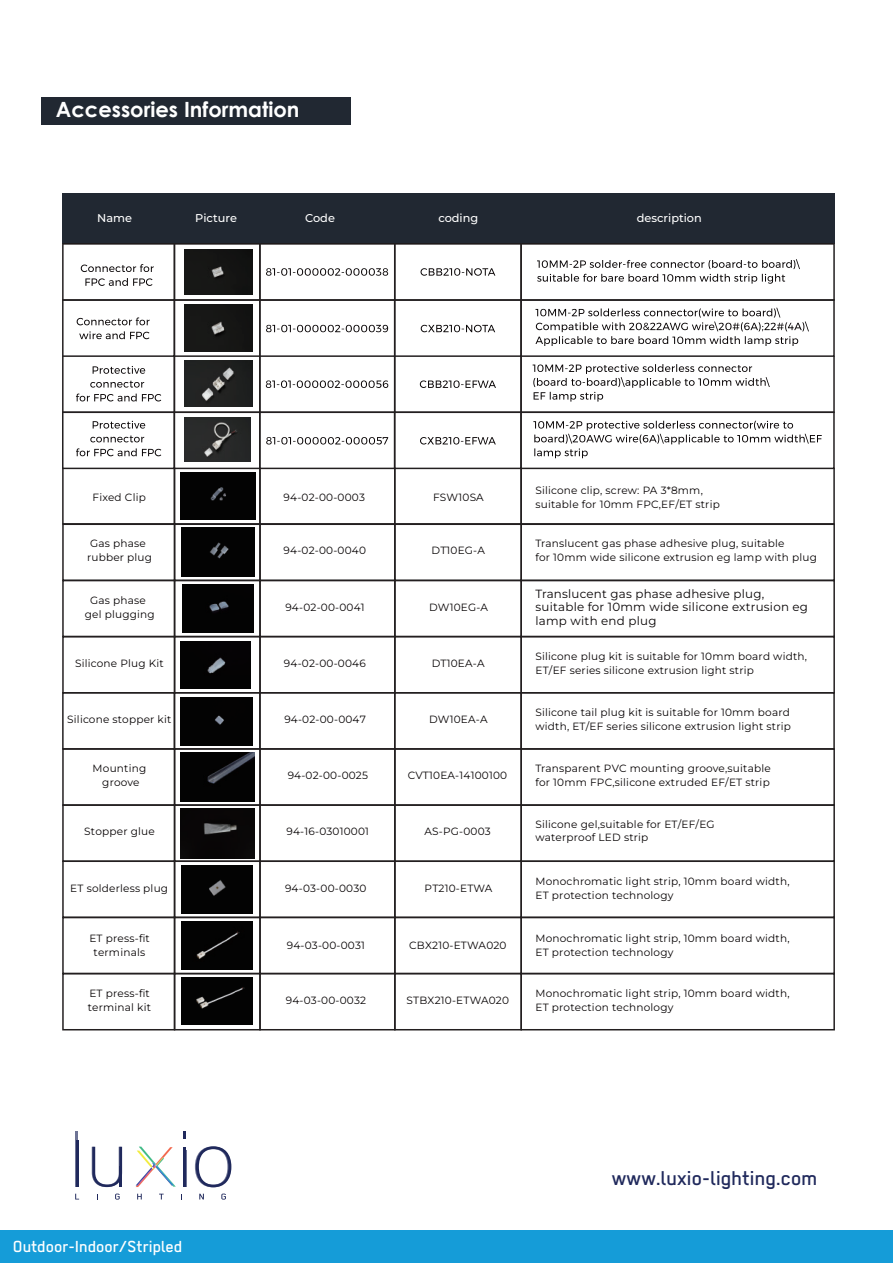
<style>
.page{position:relative;width:893px;height:1263px;background:#fff}
.page>*{position:absolute;margin:0;border:0;box-sizing:border-box;transform-origin:0 0}
.t1{font:500 22.5px "Regular";color:#20295c}
.t2{font:700 21px "Century Gothic";color:#fff}
.t3{font:500 18px "Regular";color:#fff}
.t4{font:11.85px/13.8px "Montserrat";letter-spacing:.02em;color:#070304}
.t5{font:500 11.25px "Montserrat";color:#fff}
.t6{font:10.5px/13.8px "Montserrat";letter-spacing:.02em;color:#070304}
</style>
<div class="page">
<div style="left:41px;top:97px;width:309px;height:28px;background:#212832"></div>
<svg style="left:136px;top:1147px;width:40px;height:40px"></svg>
<hr style="left:183px;top:1147px;width:2px;height:40px;background:#20295c">
<hr style="left:76px;top:1140px;width:3px;height:47px;background:#20295c">
<hr style="left:75px;top:1131px;width:3px;height:56px;background:#20295c">
<svg style="left:92px;top:1147px;width:30px;height:40px"></svg>
<hr style="left:120px;top:1167px;width:2px;height:20px;background:#20295c">
<hr style="left:184px;top:1150px;width:2px;height:37px;background:#20295c">
<svg style="left:183px;top:1131px;width:2px;height:8px"></svg>
<svg style="left:195px;top:1146px;width:36px;height:41px"></svg>
<svg style="left:75px;top:1194px;width:4px;height:5px"></svg>
<svg style="left:115px;top:1193px;width:5px;height:6px"></svg>
<svg style="left:137px;top:1194px;width:5px;height:5px"></svg>
<svg style="left:159px;top:1194px;width:5px;height:5px"></svg>
<svg style="left:199px;top:1194px;width:5px;height:5px"></svg>
<svg style="left:221px;top:1193px;width:5px;height:6px"></svg>
<div style="left:1px;top:1230px;width:892px;height:33px;background:#159cd8"></div>
<div style="left:62px;top:193px;width:772px;height:51px;background:#212832"></div>
<svg style="left:62px;top:243px;width:773px;height:224px"></svg>
<img style="left:185px;top:360px;width:68px;height:46px">
<img style="left:185px;top:417px;width:66px;height:45px">
<div style="left:180px;top:641px;width:71px;height:47px;background:#040303"></div>
<div style="left:180px;top:697px;width:72px;height:48px;background:#030303"></div>
<div style="left:181px;top:472px;width:74px;height:47px;background:#030303"></div>
<div style="left:181px;top:527px;width:74px;height:49px;background:#030303"></div>
<img style="left:181px;top:752px;width:73px;height:49px">
<div style="left:183px;top:585px;width:71px;height:47px;background:#030303"></div>
<img style="left:181px;top:808px;width:73px;height:50px">
<div style="left:181px;top:865px;width:72px;height:48px;background:#030303"></div>
<div style="left:181px;top:922px;width:71px;height:47px;background:#030303"></div>
<div style="left:181px;top:977px;width:72px;height:48px;background:#030303"></div>
<div style="left:62px;top:467px;width:113px;height:58px;border:2px solid #231f20"></div>
<div style="left:174px;top:467px;width:87px;height:58px;border:2px solid #231f20"></div>
<div style="left:259px;top:467px;width:136px;height:58px;border:2px solid #231f20"></div>
<div style="left:394px;top:467px;width:128px;height:58px;border:2px solid #231f20"></div>
<div style="left:520px;top:467px;width:315px;height:58px;border:2px solid #231f20"></div>
<div style="left:62px;top:523px;width:113px;height:58px;border:2px solid #231f20"></div>
<div style="left:174px;top:523px;width:87px;height:58px;border:2px solid #231f20"></div>
<div style="left:259px;top:523px;width:137px;height:58px;border:2px solid #231f20"></div>
<div style="left:394px;top:523px;width:128px;height:58px;border:2px solid #231f20"></div>
<div style="left:520px;top:523px;width:315px;height:58px;border:2px solid #231f20"></div>
<div style="left:62px;top:580px;width:113px;height:57px;border:2px solid #231f20"></div>
<div style="left:174px;top:580px;width:87px;height:57px;border:2px solid #231f20"></div>
<div style="left:259px;top:580px;width:137px;height:57px;border:2px solid #231f20"></div>
<div style="left:394px;top:580px;width:128px;height:57px;border:2px solid #231f20"></div>
<div style="left:520px;top:580px;width:315px;height:57px;border:2px solid #231f20"></div>
<div style="left:62px;top:636px;width:113px;height:57px;border:2px solid #231f20"></div>
<div style="left:174px;top:636px;width:87px;height:57px;border:2px solid #231f20"></div>
<div style="left:259px;top:636px;width:137px;height:57px;border:2px solid #231f20"></div>
<div style="left:394px;top:636px;width:128px;height:57px;border:2px solid #231f20"></div>
<div style="left:520px;top:636px;width:315px;height:57px;border:2px solid #231f20"></div>
<div style="left:259px;top:748px;width:137px;height:58px;border:2px solid #231f20"></div>
<div style="left:394px;top:748px;width:128px;height:58px;border:2px solid #231f20"></div>
<div style="left:520px;top:748px;width:315px;height:58px;border:2px solid #231f20"></div>
<div style="left:62px;top:804px;width:113px;height:58px;border:2px solid #231f20"></div>
<div style="left:174px;top:804px;width:87px;height:58px;border:2px solid #231f20"></div>
<div style="left:259px;top:804px;width:137px;height:58px;border:2px solid #231f20"></div>
<div style="left:394px;top:804px;width:128px;height:58px;border:2px solid #231f20"></div>
<div style="left:520px;top:804px;width:315px;height:58px;border:2px solid #231f20"></div>
<div style="left:62px;top:860px;width:113px;height:58px;border:2px solid #231f20"></div>
<div style="left:174px;top:860px;width:87px;height:58px;border:2px solid #231f20"></div>
<div style="left:259px;top:860px;width:137px;height:58px;border:2px solid #231f20"></div>
<div style="left:394px;top:860px;width:128px;height:58px;border:2px solid #231f20"></div>
<div style="left:520px;top:860px;width:315px;height:58px;border:2px solid #231f20"></div>
<div style="left:62px;top:917px;width:113px;height:57px;border:2px solid #231f20"></div>
<div style="left:174px;top:917px;width:87px;height:57px;border:2px solid #231f20"></div>
<div style="left:259px;top:917px;width:137px;height:57px;border:2px solid #231f20"></div>
<div style="left:394px;top:917px;width:128px;height:57px;border:2px solid #231f20"></div>
<div style="left:520px;top:917px;width:315px;height:57px;border:2px solid #231f20"></div>
<div style="left:62px;top:973px;width:113px;height:57px;border:2px solid #231f20"></div>
<div style="left:174px;top:973px;width:87px;height:57px;border:2px solid #231f20"></div>
<div style="left:259px;top:973px;width:137px;height:57px;border:2px solid #231f20"></div>
<div style="left:394px;top:973px;width:128px;height:57px;border:2px solid #231f20"></div>
<div style="left:520px;top:973px;width:315px;height:57px;border:2px solid #231f20"></div>
<div style="left:62px;top:692px;width:113px;height:58px;border:2px solid #231f20"></div>
<div style="left:174px;top:692px;width:87px;height:58px;border:2px solid #231f20"></div>
<div style="left:259px;top:692px;width:136px;height:58px;border:2px solid #231f20"></div>
<div style="left:394px;top:692px;width:128px;height:58px;border:2px solid #231f20"></div>
<div style="left:520px;top:692px;width:315px;height:58px;border:2px solid #231f20"></div>
<h2 class="t2" style="left:56px;top:94px;width:245px">Accessories Information</h2>
<p class="t5" style="left:97px;top:211px;width:36px">Name</p>
<p class="t5" style="left:195px;top:211px;width:43px">Picture</p>
<p class="t5" style="left:305px;top:211px;width:31px">Code</p>
<p class="t5" style="left:438px;top:211px;width:41px">coding</p>
<p class="t5" style="left:637px;top:211px;width:67px">description</p>
<p class="t6" style="left:284px;top:490px;width:83px">94-02-00-0003</p>
<p class="t6" style="left:535px;top:483px;width:186px">Silicone clip, screw: PA 3*8mm, suitable for 10mm FPC,EF/ET strip</p>
<p class="t6" style="left:284px;top:543px;width:84px">94-02-00-0040</p>
<p class="t6" style="left:93px;top:490px;width:55px">Fixed Clip</p>
<p class="t6" style="left:433px;top:490px;width:52px">FSW10SA</p>
<p class="t6" style="left:535px;top:536px;width:283px">Translucent gas phase adhesive plug, suitable<br>for 10mm wide silicone extrusion eg lamp with plug</p>
<p class="t4" style="left:535px;top:586px;width:274px">Translucent gas phase adhesive plug, suitable for 10mm wide silicone extrusion eg lamp with end plug</p>
<p class="t6" style="left:535px;top:649px;width:273px">Silicone plug kit is suitable for 10mm board width,<br>ET/EF series silicone extrusion light strip</p>
<p class="t6" style="left:535px;top:705px;width:257px">Silicone tail plug kit is suitable for 10mm board width, ET/EF series silicone extrusion light strip</p>
<p class="t6" style="left:535px;top:761px;width:237px">Transparent PVC mounting groove,suitable for 10mm FPC,silicone extruded EF/ET strip</p>
<p class="t6" style="left:535px;top:817px;width:181px">Silicone gel,suitable for ET/EF/EG waterproof LED strip</p>
<p class="t6" style="left:87px;top:536px;width:67px;text-align:center">Gas phase rubber plug</p>
<p class="t6" style="left:85px;top:593px;width:71px;text-align:center">Gas phase gel plugging</p>
<p class="t6" style="left:432px;top:543px;width:55px">DT10EG-A</p>
<p class="t6" style="left:285px;top:600px;width:81px">94-02-00-0041</p>
<p class="t6" style="left:429px;top:600px;width:61px">DW10EG-A</p>
<p class="t6" style="left:75px;top:656px;width:90px">Silicone Plug Kit</p>
<p class="t6" style="left:284px;top:656px;width:83px">94-02-00-0046</p>
<p class="t6" style="left:432px;top:656px;width:54px">DT10EA-A</p>
<p class="t6" style="left:67px;top:712px;width:106px">Silicone stopper kit</p>
<p class="t6" style="left:284px;top:712px;width:83px">94-02-00-0047</p>
<p class="t6" style="left:429px;top:712px;width:60px">DW10EA-A</p>
<p class="t6" style="left:93px;top:761px;width:55px;text-align:center">Mounting groove</p>
<p class="t6" style="left:84px;top:824px;width:72px">Stopper glue</p>
<p class="t6" style="left:408px;top:768px;width:101px">CVT10EA-14100100</p>
<p class="t6" style="left:288px;top:768px;width:82px">94-02-00-0025</p>
<p class="t6" style="left:425px;top:824px;width:68px">AS-PG-0003</p>
<p class="t6" style="left:287px;top:824px;width:84px">94-16-03010001</p>
<p class="t6" style="left:70px;top:881px;width:99px">ET solderless plug</p>
<p class="t6" style="left:89px;top:931px;width:62px;text-align:center">ET press-fit terminals</p>
<p class="t6" style="left:88px;top:986px;width:65px">ET press-fit terminal kit</p>
<h3 class="t3" style="left:13px;top:1236px;width:171px">Outdoor-Indoor/Stripled</h3>
<p class="t6" style="left:285px;top:881px;width:83px">94-03-00-0030</p>
<p class="t6" style="left:287px;top:938px;width:80px">94-03-00-0031</p>
<p class="t6" style="left:286px;top:993px;width:82px">94-03-00-0032</p>
<p class="t6" style="left:425px;top:881px;width:69px">PT210-ETWA</p>
<p class="t6" style="left:409px;top:938px;width:99px">CBX210-ETWA020</p>
<p class="t6" style="left:407px;top:993px;width:104px">STBX210-ETWA020</p>
<p class="t6" style="left:535px;top:874px;width:256px">Monochromatic light strip, 10mm board width,<br>ET protection technology</p>
<p class="t6" style="left:535px;top:931px;width:256px">Monochromatic light strip, 10mm board width,<br>ET protection technology</p>
<p class="t6" style="left:535px;top:986px;width:256px">Monochromatic light strip, 10mm board width,<br>ET protection technology</p>
<h1 class="t1" style="left:612px;top:1165px;width:207px">www.luxio-lighting.com</h1>
</div>
